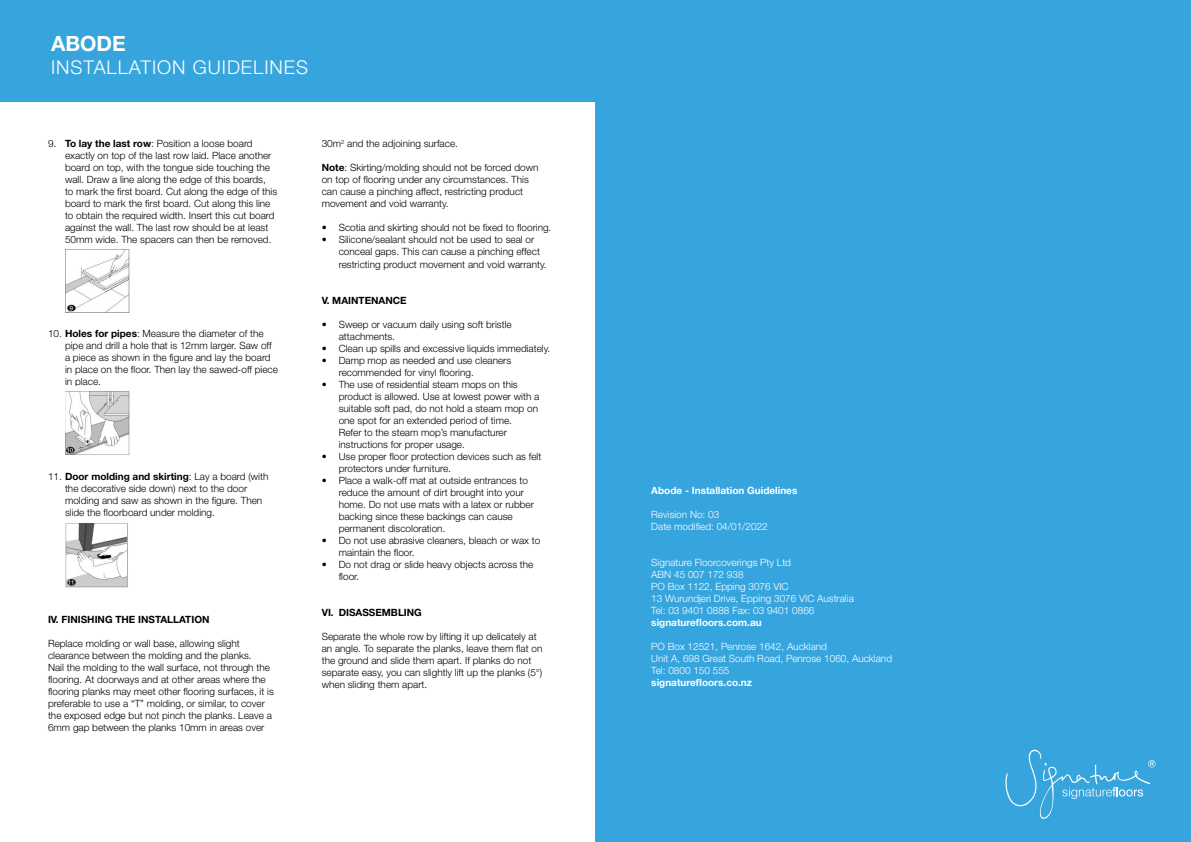
<style>
.page{position:relative;width:1191px;height:842px;background:#fff}
.page>*{position:absolute;margin:0;border:0;box-sizing:border-box;transform-origin:0 0}
.t1{font:700 21px "Helvetica Neue LT Std";color:#fff}
.t2{font:300 19px "Helvetica Neue";letter-spacing:.05em;color:#fff}
.t3{font:300 10px/12px "Helvetica Neue";color:#000}
.t4{font:300 10px/12px "Helvetica Neue LT Std";color:#fff}
.t5{font:700 10px "Helvetica Neue LT Std";color:#000}
.t6{font:700 10px "Helvetica Neue LT Std";color:#fff}
.s1{font-family:"Helvetica Neue LT Std";font-weight:700}
.s2{font-family:"Helvetica Neue";font-weight:300}
</style>
<div class="page">
<div style="left:0;top:0;width:605px;height:101px;background:#37a5dd"></div>
<img style="left:65px;top:249px;width:64px;height:63px">
<img style="left:65px;top:391px;width:64px;height:64px">
<img style="left:65px;top:523px;width:63px;height:64px">
<div style="left:595px;top:0;width:596px;height:842px;background:#37a5dd"></div>
<svg style="left:1005px;top:749px;width:150px;height:70px"></svg>
<h1 class="t1" style="left:51px;top:31px;width:76px">ABODE</h1>
<h2 class="t2" style="left:51px;top:55px;width:258px">INSTALLATION GUIDELINES</h2>
<p class="t3" style="left:65px;top:138px;width:214px;text-indent:-17px">9. <span class="s1">To lay the last row</span>: Position a loose board exactly on top of the last row laid. Place another board on top, with the tongue side touching the wall. Draw a line along the edge of this boards,<br>to mark the first board. Cut along the edge of this board to mark the first board. Cut along this line to obtain the required width. Insert this cut board against the wall. The last row should be at least 50mm wide. The spacers can then be removed.</p>
<p class="t3" style="left:65px;top:327px;width:214px;text-indent:-17px">10. <span class="s1">Holes for pipes</span>: Measure the diameter of the pipe and drill a hole that is 12mm larger. Saw off a piece as shown in the figure and lay the board in place on the floor. Then lay the sawed-off piece in place.</p>
<p class="t5" style="left:48px;top:470px;width:222px"><span class="s2">11.</span> Door molding and skirting<span class="s2">: Lay a board (with</span></p>
<p class="t3" style="left:65px;top:482px;width:199px">the decorative side down) next to the door molding and saw as shown in the figure. Then slide the floorboard under molding.</p>
<p class="t5" style="left:48px;top:613px;width:163px">IV. FINISHING THE INSTALLATION</p>
<p class="t3" style="left:48px;top:637px;width:227px">Replace molding or wall base, allowing slight clearance between the molding and the planks.<br>Nail the molding to the wall surface, not through the flooring. At doorways and at other areas where the flooring planks may meet other flooring surfaces, it is preferable to use a “T” molding, or similar, to cover the exposed edge but not pinch the planks. Leave a 6mm gap between the planks 10mm in areas over</p>
<p class="t3" style="left:322px;top:138px;width:138px">30m<sup>2</sup> and the adjoining surface.</p>
<p class="t3" style="left:322px;top:162px;width:218px"><span class="s1">Note</span>: Skirting/molding should not be forced down on top of flooring under any circumstances. This can cause a pinching affect, restricting product movement and void warranty.</p>
<p class="t3" style="left:322px;top:222px;width:231px">• Scotia and skirting should not be fixed to flooring.</p>
<p class="t3" style="left:339px;top:234px;width:209px;text-indent:-17px">• Silicone/sealant should not be used to seal or conceal gaps. This can cause a pinching effect restricting product movement and void warranty.</p>
<p class="t5" style="left:322px;top:294px;width:86px">V. MAINTENANCE</p>
<p class="t3" style="left:339px;top:318px;width:174px;text-indent:-17px">• Sweep or vacuum daily using soft bristle attachments.</p>
<p class="t3" style="left:322px;top:342px;width:230px">• Clean up spills and excessive liquids immediately.</p>
<p class="t3" style="left:339px;top:354px;width:174px;text-indent:-17px">• Damp mop as needed and use cleaners recommended for vinyl flooring.</p>
<p class="t3" style="left:339px;top:378px;width:202px;text-indent:-17px">• The use of residential steam mops on this product is allowed. Use at lowest power with a suitable soft pad, do not hold a steam mop on one spot for an extended period of time.<br>Refer to the steam mop’s manufacturer instructions for proper usage.</p>
<p class="t3" style="left:339px;top:450px;width:204px;text-indent:-17px">• Use proper floor protection devices such as felt protectors under furniture.</p>
<p class="t3" style="left:339px;top:474px;width:197px;text-indent:-17px">• Place a walk-off mat at outside entrances to reduce the amount of dirt brought into your home. Do not use mats with a latex or rubber backing since these backings can cause permanent discoloration.</p>
<p class="t3" style="left:339px;top:534px;width:203px;text-indent:-17px">• Do not use abrasive cleaners, bleach or wax to maintain the floor.</p>
<p class="t3" style="left:339px;top:558px;width:196px;text-indent:-17px">• Do not drag or slide heavy objects across the floor.</p>
<p class="t5" style="left:322px;top:606px;width:102px">VI. DISASSEMBLING</p>
<p class="t3" style="left:322px;top:630px;width:222px">Separate the whole row by lifting it up delicately at an angle. To separate the planks, leave them flat on the ground and slide them apart. If planks do not separate easy, you can slightly lift up the planks (5°) when sliding them apart.</p>
<p class="t6" style="left:651px;top:485px;width:148px">Abode - Installation Guidelines</p>
<p class="t4" style="left:651px;top:509px;width:118px">Revision No: 03<br>Date modified: 04/01/2022</p>
<p class="t4" style="left:651px;top:557px;width:204px">Signature Floorcoverings Pty Ltd<br>ABN 45 007 172 938<br>PO Box 1122, Epping 3076 VIC<br>13 Wurundjeri Drive, Epping 3076 VIC Australia<br>Tel: 03 9401 0888 Fax: 03 9401 0866</p>
<p class="t6" style="left:651px;top:617px;width:112px">signaturefloors.com.au</p>
<p class="t4" style="left:651px;top:641px;width:242px">PO Box 12521, Penrose 1642, Auckland<br>Unit A, 698 Great South Road, Penrose 1060, Auckland<br>Tel: 0800 150 555</p>
<p class="t6" style="left:651px;top:677px;width:102px">signaturefloors.co.nz</p>
</div>
